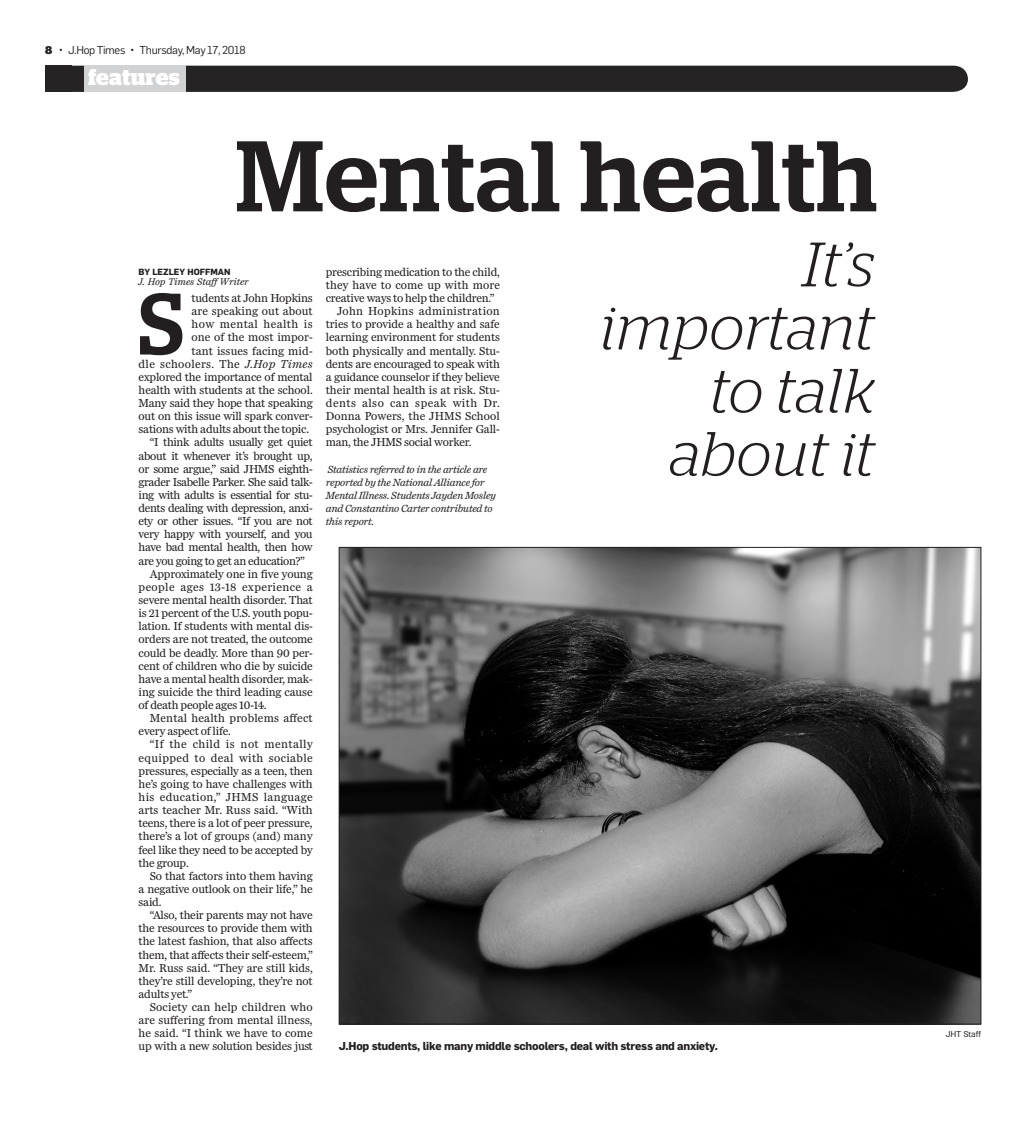
<style>
.page{position:relative;width:1013px;height:1133px;background:#fff}
.page>*{position:absolute;margin:0;border:0;box-sizing:border-box;transform-origin:0 0}
.t1{font:500 100px "Stag";letter-spacing:.015em;color:#231f20}
.t2{font:500 86.88px "Stag";color:#231f20}
.t3{font:italic 300 62.5px/63.1px "Stag";letter-spacing:.015em;color:#231f20;text-align:right}
.t4{font:700 22.5px "Stag";letter-spacing:.01em;color:#fff}
.t5{font:11.88px "Miller Daily Two";letter-spacing:-.015em;color:#231f20}
.t6{font:11.88px "Miller Daily Two";letter-spacing:-.035em;color:#231f20}
.t7{font:11.88px "Miller Daily Two";letter-spacing:.005em;color:#231f20}
.t8{font:11.88px "Miller Daily Two";letter-spacing:.03em;color:#231f20}
.t9{font:11.88px "Miller Daily Two";letter-spacing:.01em;color:#231f20}
.t10{font:11.88px "Miller Daily Two";letter-spacing:.035em;color:#231f20}
.t11{font:11.88px "Miller Daily Two";letter-spacing:.015em;color:#231f20}
.t12{font:11.88px "Miller Daily Two";letter-spacing:.025em;color:#231f20}
.t13{font:11.88px "Miller Daily Two";letter-spacing:.04em;color:#231f20}
.t14{font:700 11.25px "Flama";letter-spacing:-.02em;color:#231f20}
.t15{font:11.25px "Flama";letter-spacing:-.025em;color:#231f20}
.t16{font:italic 10.62px/13.1px "Miller Daily Two";letter-spacing:-.02em;color:#231f20}
.t17{font:italic 10px "Miller Daily Two";color:#231f20}
.t18{font:700 8.75px "Flama";color:#231f20}
.t19{font:8.12px "Times Brown";color:#231f20}
.s1{font-family:"Stag";font-weight:700}
.s2{font-style:italic}
</style>
<div class="page">
<div style="left:71px;top:66px;width:897px;height:26px;background:#262324"></div>
<div style="left:84px;top:66px;width:101px;height:26px;background:#d1d2d4"></div>
<div style="left:45px;top:66px;width:26px;height:26px;background:#262324"></div>
<img style="left:341px;top:549px;width:638px;height:473px">
<p class="t15" style="left:45px;top:43px;width:202px"><span class="s1">8</span> • J.Hop Times • Thursday,May 17, 2018</p>
<p class="t4" style="left:88px;top:64px;width:93px">features</p>
<p class="t1" style="left:236px;top:117px;width:642px">Mental health</p>
<p class="t18" style="left:139px;top:266px;width:93px">BY LEZLEY HOFFMAN</p>
<p class="t17" style="left:139px;top:276px;width:111px">J. Hop Times Staff Writer</p>
<p class="t2" style="left:139px;top:273px;width:47px">S</p>
<p class="t5" style="left:191px;top:291px;width:123px">tudents at John Hopkins</p>
<p class="t7" style="left:191px;top:304px;width:123px">are speaking out about</p>
<p class="t10" style="left:191px;top:317px;width:123px">how mental health is</p>
<p class="t7" style="left:191px;top:330px;width:123px">one of the most impor-</p>
<p class="t9" style="left:191px;top:343px;width:123px">tant issues facing mid-</p>
<p class="t8" style="left:139px;top:356px;width:176px">dle schoolers. The <span class="s2">J.Hop Times</span></p>
<p class="t5" style="left:139px;top:369px;width:175px">explored the importance of mental</p>
<p class="t5" style="left:139px;top:382px;width:176px">health with students at the school.</p>
<p class="t5" style="left:139px;top:396px;width:175px">Many said they hope that speaking</p>
<p class="t5" style="left:139px;top:409px;width:175px">out on this issue will spark conver-</p>
<p class="t5" style="left:139px;top:422px;width:172px">sations with adults about the topic.</p>
<p class="t5" style="left:150px;top:435px;width:164px">“I think adults usually get quiet</p>
<p class="t5" style="left:139px;top:448px;width:175px">about it whenever it’s brought up,</p>
<p class="t6" style="left:139px;top:461px;width:175px">or some argue,” said JHMS eighth-</p>
<p class="t6" style="left:139px;top:474px;width:175px">grader Isabelle Parker. She said talk-</p>
<p class="t6" style="left:139px;top:487px;width:176px">ing with adults is essential for stu-</p>
<p class="t6" style="left:139px;top:501px;width:175px">dents dealing with depression, anxi-</p>
<p class="t6" style="left:139px;top:514px;width:175px">ety or other issues. “If you are not</p>
<p class="t5" style="left:139px;top:527px;width:175px">very happy with yourself, and you</p>
<p class="t6" style="left:139px;top:540px;width:175px">have bad mental health, then how</p>
<p class="t6" style="left:139px;top:553px;width:168px">are you going to get an education?”</p>
<p class="t5" style="left:150px;top:566px;width:164px">Approximately one in five young</p>
<p class="t10" style="left:139px;top:579px;width:175px">people ages 13-18 experience a</p>
<p class="t5" style="left:139px;top:592px;width:176px">severe mental health disorder. That</p>
<p class="t5" style="left:139px;top:606px;width:176px">is 21 percent of the U.S. youth popu-</p>
<p class="t5" style="left:139px;top:619px;width:175px">lation. If students with mental dis-</p>
<p class="t5" style="left:139px;top:632px;width:176px">orders are not treated, the outcome</p>
<p class="t5" style="left:139px;top:645px;width:176px">could be deadly. More than 90 per-</p>
<p class="t5" style="left:139px;top:658px;width:176px">cent of children who die by suicide</p>
<p class="t5" style="left:139px;top:671px;width:176px">have a mental health disorder, mak-</p>
<p class="t5" style="left:139px;top:684px;width:175px">ing suicide the third leading cause</p>
<p class="t5" style="left:139px;top:697px;width:130px">of death people ages 10-14.</p>
<p class="t11" style="left:150px;top:711px;width:164px">Mental health problems affect</p>
<p class="t5" style="left:139px;top:724px;width:94px">every aspect of life.</p>
<p class="t10" style="left:150px;top:737px;width:164px">“If the child is not mentally</p>
<p class="t8" style="left:139px;top:750px;width:175px">equipped to deal with sociable</p>
<p class="t5" style="left:139px;top:763px;width:175px">pressures, especially as a teen, then</p>
<p class="t5" style="left:139px;top:776px;width:176px">he’s going to have challenges with</p>
<p class="t8" style="left:139px;top:789px;width:176px">his education,” JHMS language</p>
<p class="t7" style="left:139px;top:802px;width:176px">arts teacher Mr. Russ said. “With</p>
<p class="t5" style="left:139px;top:816px;width:176px">teens, there is a lot of peer pressure,</p>
<p class="t5" style="left:139px;top:829px;width:176px">there’s a lot of groups (and) many</p>
<p class="t5" style="left:139px;top:842px;width:175px">feel like they need to be accepted by</p>
<p class="t5" style="left:139px;top:855px;width:52px">the group.</p>
<p class="t5" style="left:150px;top:868px;width:164px">So that factors into them having</p>
<p class="t5" style="left:139px;top:881px;width:175px">a negative outlook on their life,” he</p>
<p class="t5" style="left:139px;top:894px;width:24px">said.</p>
<p class="t5" style="left:150px;top:907px;width:164px">“Also, their parents may not have</p>
<p class="t5" style="left:139px;top:921px;width:176px">the resources to provide them with</p>
<p class="t5" style="left:139px;top:934px;width:176px">the latest fashion, that also affects</p>
<p class="t5" style="left:139px;top:947px;width:175px">them, that affects their self-esteem,”</p>
<p class="t5" style="left:139px;top:960px;width:176px">Mr. Russ said. “They are still kids,</p>
<p class="t5" style="left:139px;top:973px;width:176px">they’re still developing, they’re not</p>
<p class="t5" style="left:139px;top:986px;width:55px">adults yet.”</p>
<p class="t11" style="left:150px;top:999px;width:164px">Society can help children who</p>
<p class="t7" style="left:139px;top:1012px;width:176px">are suffering from mental illness,</p>
<p class="t7" style="left:139px;top:1026px;width:176px">he said. “I think we have to come</p>
<p class="t5" style="left:139px;top:1039px;width:176px">up with a new solution besides just</p>
<p class="t5" style="left:326px;top:264px;width:176px">prescribing medication to the child,</p>
<p class="t9" style="left:326px;top:277px;width:175px">they have to come up with more</p>
<p class="t5" style="left:326px;top:291px;width:170px">creative ways to help the children.”</p>
<p class="t12" style="left:337px;top:304px;width:164px">John Hopkins administration</p>
<p class="t5" style="left:326px;top:317px;width:175px">tries to provide a healthy and safe</p>
<p class="t5" style="left:326px;top:330px;width:176px">learning environment for students</p>
<p class="t5" style="left:326px;top:343px;width:175px">both physically and mentally. Stu-</p>
<p class="t5" style="left:326px;top:356px;width:176px">dents are encouraged to speak with</p>
<p class="t5" style="left:326px;top:369px;width:175px">a guidance counselor if they believe</p>
<p class="t5" style="left:326px;top:382px;width:175px">their mental health is at risk. Stu-</p>
<p class="t13" style="left:326px;top:396px;width:176px">dents also can speak with Dr.</p>
<p class="t9" style="left:326px;top:409px;width:175px">Donna Powers, the JHMS School</p>
<p class="t5" style="left:326px;top:422px;width:175px">psychologist or Mrs. Jennifer Gall-</p>
<p class="t5" style="left:326px;top:435px;width:147px">man, the JHMS social worker.</p>
<p class="t16" style="left:326px;top:462px;width:172px">Statistics referred to in the article are reported by the National Alliance for Mental Illness. Students Jayden Mosley and Constantino Carter contributed to this report.</p>
<p class="t3" style="left:600px;top:232px;width:276px">It’s important to talk about it</p>
<p class="t14" style="left:339px;top:1039px;width:380px">J.Hop students, like many middle schoolers, deal with stress and anxiety.</p>
<p class="t19" style="left:945px;top:1029px;width:37px">JHT Staff</p>
</div>
